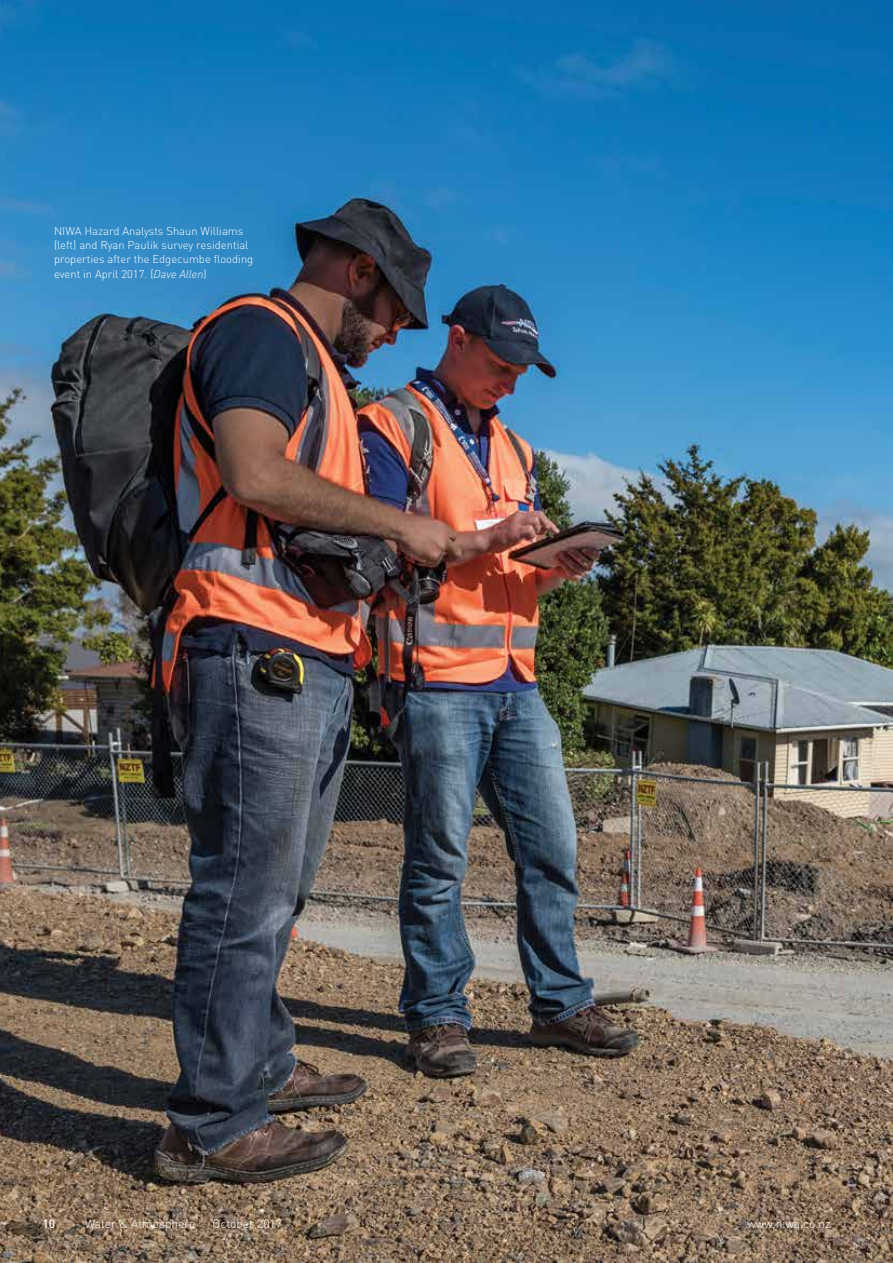
<style>
.page{position:relative;width:893px;height:1263px;background:#fff}
.page>*{position:absolute;margin:0;border:0;box-sizing:border-box;transform-origin:0 0}
.t1{font:300 12px "DIN Pro";color:#fff}
.t2{font:500 12px "DIN Pro";color:#fff}
.t3{font:300 11.25px/14.2px "DIN Pro";color:#fff}
.s1{font-style:italic}
</style>
<div class="page">
<img style="left:0;top:0;width:893px;height:1263px">
<p class="t3" style="left:54px;top:223px;width:201px">NIWA Hazard Analysts Shaun Williams (left) and Ryan Paulik survey residential properties after the Edgecumbe flooding event in April 2017. (<span class="s1">Dave Allen</span>)</p>
<p class="t2" style="left:43px;top:1214px;width:14px">10</p>
<p class="t1" style="left:85px;top:1215px;width:112px">Water &amp; Atmosphere</p>
<p class="t1" style="left:213px;top:1215px;width:71px">October 2017</p>
<p class="t1" style="left:747px;top:1215px;width:85px">www.niwa.co.nz</p>
</div>
